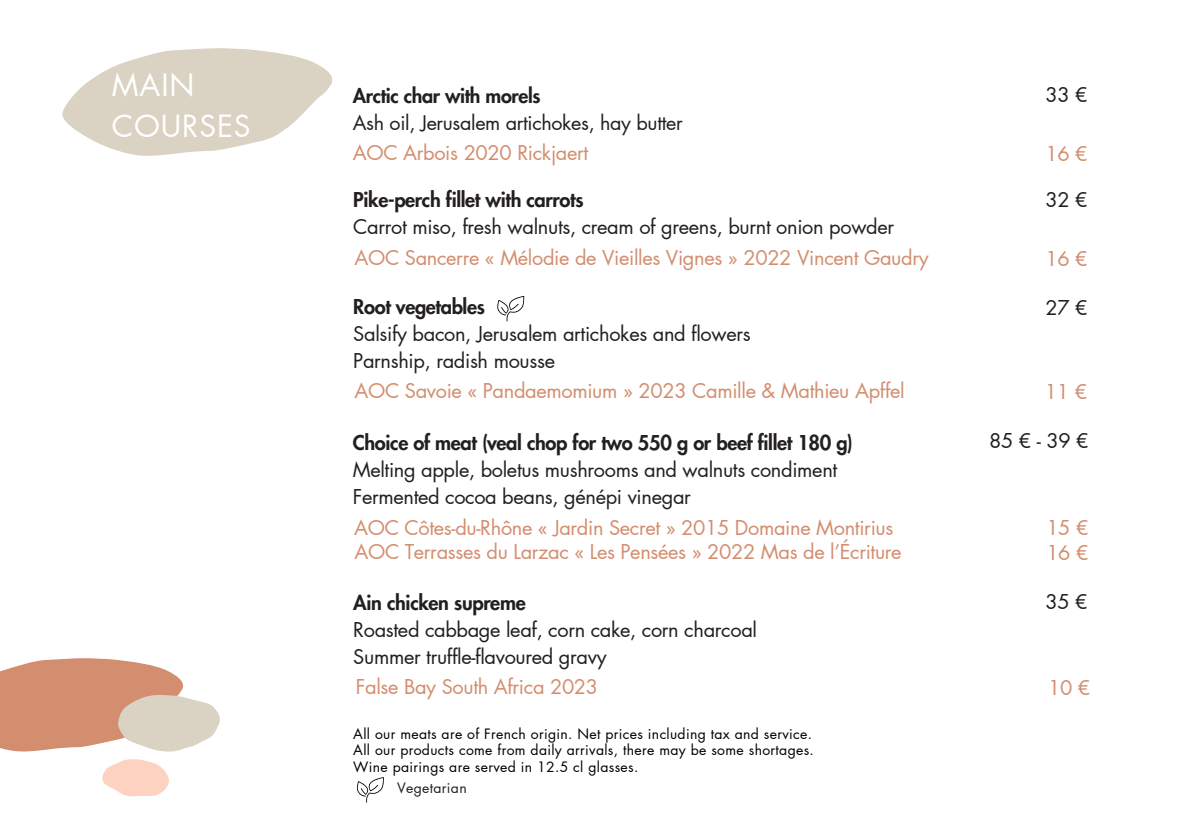
<style>
.page{position:relative;width:1191px;height:839px;background:#fff}
.page>*{position:absolute;margin:0;border:0;box-sizing:border-box;transform-origin:0 0}
.t1{font:30px/40.4px "Futura LT Pro";letter-spacing:.03em;color:#fff}
.t2{font:20px/27px "Futura LT Pro";letter-spacing:-.015em;color:#231f20}
.t3{font:20px/25px "Futura LT Pro";letter-spacing:-.015em;color:#d38d6f}
.t4{font:800 20px "Futura LT Pro";letter-spacing:-.015em;color:#231f20}
.t5{font:19.8px "Futura LT Pro";letter-spacing:-.015em;color:#231f20}
.t6{font:800 19.8px "Futura LT Pro";letter-spacing:-.015em;color:#231f20}
.t7{font:14px/16.4px "Futura LT Pro";letter-spacing:.025em;color:#000}
.t8{font:14px "Futura LT Pro";letter-spacing:.025em;color:#231f20}
</style>
<div class="page">
<svg style="left:62px;top:48px;width:270px;height:108px"></svg>
<svg style="left:357px;top:777px;width:27px;height:25px"></svg>
<svg style="left:102px;top:759px;width:67px;height:37px"></svg>
<svg style="left:0;top:658px;width:220px;height:93px"></svg>
<svg style="left:497px;top:296px;width:28px;height:25px"></svg>
<h2 class="t1" style="left:112px;top:66px;width:140px">MAIN<br>COURSES</h2>
<p class="t6" style="left:353px;top:86px;width:189px">Arctic char with morels</p>
<p class="t5" style="left:353px;top:113px;width:331px">Ash oil, Jerusalem artichokes, hay butter</p>
<p class="t2" style="left:1045px;top:82px;width:44px">33 €</p>
<h2 class="t3" style="left:353px;top:141px;width:237px">AOC Arbois 2020 Rickjaert</h2>
<p class="t3" style="left:1045px;top:142px;width:44px">16 €</p>
<p class="t4" style="left:353px;top:191px;width:232px">Pike-perch fillet with carrots</p>
<p class="t2" style="left:353px;top:214px;width:542px">Carrot miso, fresh walnuts, cream of greens, burnt onion powder</p>
<p class="t3" style="left:355px;top:246px;width:576px">AOC Sancerre « Mélodie de Vieilles Vignes » 2022 Vincent Gaudry</p>
<p class="t4" style="left:353px;top:297px;width:133px">Root vegetables</p>
<p class="t2" style="left:353px;top:320px;width:399px">Salsify bacon, Jerusalem artichokes and flowers<br>Parnship, radish mousse</p>
<p class="t3" style="left:355px;top:379px;width:552px">AOC Savoie « Pandaemomium » 2023 Camille &amp; Mathieu Apffel</p>
<p class="t4" style="left:353px;top:433px;width:502px">Choice of meat (veal chop for two 550 g or beef fillet 180 g)</p>
<p class="t2" style="left:353px;top:457px;width:486px">Melting apple, boletus mushrooms and walnuts condiment<br>Fermented cocoa beans, génépi vinegar</p>
<p class="t2" style="left:1045px;top:187px;width:44px">32 €</p>
<p class="t3" style="left:1045px;top:246px;width:44px">16 €</p>
<p class="t2" style="left:1046px;top:294px;width:44px">27 €</p>
<p class="t3" style="left:1045px;top:380px;width:44px">11 €</p>
<h2 class="t2" style="left:989px;top:427px;width:101px">85€-39€</h2>
<p class="t3" style="left:354px;top:515px;width:541px">AOC Côtes-du-Rhône « Jardin Secret » 2015 Domaine Montirius</p>
<p class="t3" style="left:1046px;top:516px;width:44px">15 €<br>16 €</p>
<p class="t3" style="left:355px;top:540px;width:549px">AOC Terrasses du Larzac « Les Pensées » 2022 Mas de l’Écriture</p>
<p class="t4" style="left:353px;top:593px;width:174px">Ain chicken supreme</p>
<p class="t2" style="left:353px;top:616px;width:405px">Roasted cabbage leaf, corn cake, corn charcoal<br>Summer truffle-flavoured gravy</p>
<p class="t2" style="left:1045px;top:589px;width:44px">35 €</p>
<p class="t3" style="left:356px;top:675px;width:244px">False Bay South Africa 2023</p>
<p class="t3" style="left:1048px;top:676px;width:44px">10 €</p>
<p class="t7" style="left:353px;top:726px;width:462px">All our meats are of French origin. Net prices including tax and service.<br>All our products come from daily arrivals, there may be some shortages.<br>Wine pairings are served in 12.5 cl glasses.</p>
<p class="t8" style="left:397px;top:781px;width:71px">Vegetarian</p>
</div>
